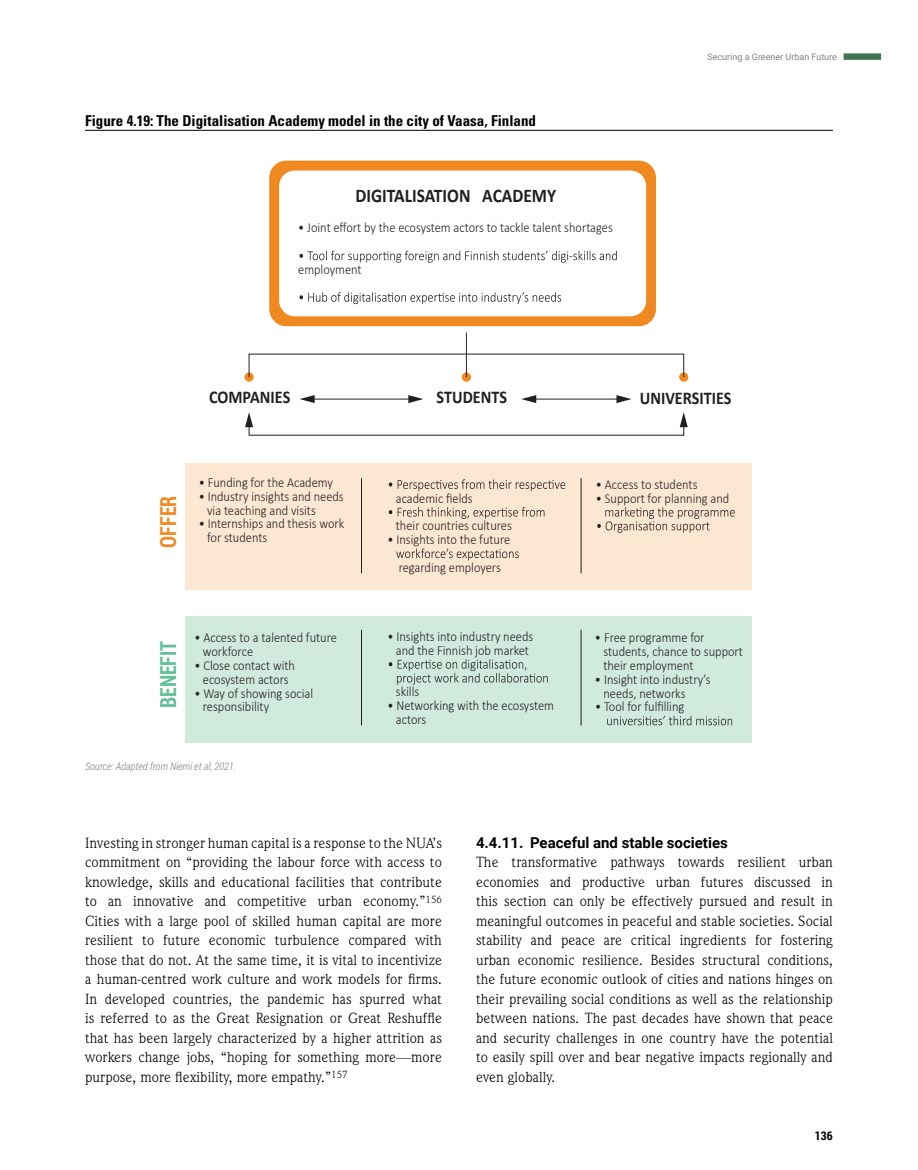
<style>
.page{position:relative;width:918px;height:1170px;background:#fff}
.page>*{position:absolute;margin:0;border:0;box-sizing:border-box;transform-origin:0 0}
.t1{font:700 condensed 22.05px "Roboto";color:#60c097;scale:.9 1}
.t2{font:700 condensed 22.05px "Roboto";color:#f18921;scale:.9 1}
.t3{font:700 19.35px "Calibri";color:#231f20;scale:.9 1}
.t4{font:700 18px "Calibri";color:#231f20;scale:.9 1}
.t5{font:15px/19.5px "Weidemann IT Cby BT";color:#000;text-align:justify}
.t6{font:700 condensed 15px "Univers LT Std";color:#000}
.t7{font:700 15px "Roboto";color:#000}
.t8{font:300 13.8px/13.8px "Calibri";color:#231f20;scale:.9 1}
.t9{font:700 12px "Roboto Condensed";color:#000}
.t10{font:italic 300 10.5px "Roboto Condensed";color:#808285}
.t11{font:9px "Roboto";color:#808285}
</style>
<div class="page">
<div style="left:844px;top:53px;width:37px;height:7px;background:#427552"></div>
<hr style="left:85px;top:130px;width:748px;height:1px;background:#000">
<div style="left:185px;top:463px;width:566px;height:126px;background:#fbe7d2"></div>
<svg style="left:597px;top:507px;width:138px;height:25px"></svg>
<svg style="left:389px;top:479px;width:176px;height:12px"></svg>
<svg style="left:389px;top:507px;width:156px;height:12px"></svg>
<svg style="left:396px;top:548px;width:123px;height:12px"></svg>
<hr style="left:361px;top:478px;width:1px;height:95px;background:#231f20">
<hr style="left:581px;top:478px;width:1px;height:95px;background:#231f20">
<div style="left:185px;top:616px;width:566px;height:126px;background:#d0eade"></div>
<hr style="left:361px;top:629px;width:1px;height:96px;background:#231f20">
<hr style="left:581px;top:629px;width:1px;height:96px;background:#231f20">
<svg style="left:607px;top:715px;width:125px;height:10px"></svg>
<svg style="left:389px;top:659px;width:159px;height:25px"></svg>
<svg style="left:244px;top:372px;width:10px;height:9px"></svg>
<svg style="left:462px;top:372px;width:9px;height:9px"></svg>
<svg style="left:679px;top:372px;width:9px;height:9px"></svg>
<div style="left:269px;top:161px;width:387px;height:165px;background:#f18921;border-radius:17px"></div>
<div style="left:279px;top:170px;width:367px;height:146px;background:#fff;border-radius:16px"></div>
<svg style="left:300px;top:251px;width:317px;height:11px"></svg>
<svg style="left:300px;top:292px;width:261px;height:12px"></svg>
<hr style="left:466px;top:332px;width:1px;height:45px;background:#231f20">
<svg style="left:680px;top:412px;width:8px;height:15px"></svg>
<svg style="left:245px;top:412px;width:8px;height:15px"></svg>
<hr style="left:534px;top:399px;width:85px;height:1px;background:#231f20">
<svg style="left:521px;top:395px;width:15px;height:8px"></svg>
<svg style="left:616px;top:395px;width:15px;height:8px"></svg>
<hr style="left:312px;top:399px;width:99px;height:1px;background:#231f20">
<svg style="left:300px;top:395px;width:15px;height:8px"></svg>
<svg style="left:408px;top:395px;width:15px;height:8px"></svg>
<p class="t6" style="left:85px;top:111px;width:453px">Figure 4.19: The Digitalisation Academy model in the city of Vaasa, Finland</p>
<p class="t3" style="left:356px;top:184px;width:224px">DIGITALISATION ACADEMY</p>
<p class="t8" style="left:298px;top:221px;width:351px">• Joint effort by the ecosystem actors to tackle talent shortages</p>
<p class="t8" style="left:298px;top:262px;width:72px">employment</p>
<p class="t11" style="left:707px;top:51px;width:131px">Securing a Greener Urban Future</p>
<p class="t4" style="left:209px;top:386px;width:92px">COMPANIES</p>
<p class="t4" style="left:437px;top:386px;width:80px">STUDENTS</p>
<p class="t4" style="left:640px;top:387px;width:103px">UNIVERSITIES</p>
<h1 class="t2" style="left:153px;top:547px;width:59px;rotate:-90deg">OFFER</h1>
<p class="t8" style="left:199px;top:475px;width:151px">• Funding for the Academy</p>
<p class="t8" style="left:207px;top:489px;width:153px;text-indent:-8px">• Industry insights and needs via teaching and visits</p>
<p class="t8" style="left:207px;top:516px;width:154px;text-indent:-8px">• Internships and thesis work for students</p>
<h1 class="t1" style="left:153px;top:708px;width:76px;rotate:-90deg">BENEFIT</h1>
<p class="t8" style="left:203px;top:630px;width:151px;text-indent:-8px">• Access to a talented future workforce</p>
<p class="t8" style="left:194px;top:658px;width:113px;text-align:center">• Close contact with ecosystem actors</p>
<p class="t8" style="left:203px;top:686px;width:124px;text-indent:-8px">• Way of showing social responsibility</p>
<p class="t10" style="left:85px;top:758px;width:152px">Source: Adapted from Niemi et al, 2021.</p>
<p class="t8" style="left:396px;top:484px;width:130px;line-height:27.6px">academic fields<br>their countries cultures</p>
<p class="t8" style="left:387px;top:525px;width:138px;line-height:27.6px;text-align:center">• Insights into the future regarding employers</p>
<p class="t8" style="left:387px;top:629px;width:164px;text-align:center">• Insights into industry needs and the Finnish job market</p>
<p class="t8" style="left:396px;top:684px;width:27px">skills</p>
<p class="t8" style="left:396px;top:698px;width:177px;text-indent:-8px">• Networking with the ecosystem actors</p>
<p class="t8" style="left:596px;top:477px;width:114px">• Access to students</p>
<p class="t8" style="left:596px;top:491px;width:150px">• Support for planning and</p>
<p class="t8" style="left:603px;top:630px;width:157px;text-indent:-8px">• Free programme for students, chance to support their employment</p>
<p class="t8" style="left:603px;top:672px;width:121px;text-indent:-8px">• Insight into industry’s needs, networks</p>
<p class="t8" style="left:595px;top:699px;width:101px">• Tool for fulfilling</p>
<p class="t5" style="left:85px;top:832px;width:358px">Investing in stronger human capital is a response to the NUA’s commitment on “providing the labour force with access to knowledge, skills and educational facilities that contribute to an innovative and competitive urban economy.”<sup>156<br></sup>Cities with a large pool of skilled human capital are more resilient to future economic turbulence compared with those that do not. At the same time, it is vital to incentivize a human-centred work culture and work models for firms.<br>In developed countries, the pandemic has spurred what is referred to as the Great Resignation or Great Reshuffle that has been largely characterized by a higher attrition as workers change jobs, “hoping for something more—more purpose, more flexibility, more empathy.”<sup>157</sup></p>
<p class="t7" style="left:476px;top:831px;width:253px">4.4.11. Peaceful and stable societies</p>
<p class="t5" style="left:476px;top:852px;width:358px">The transformative pathways towards resilient urban economies and productive urban futures discussed in this section can only be effectively pursued and result in meaningful outcomes in peaceful and stable societies. Social stability and peace are critical ingredients for fostering urban economic resilience. Besides structural conditions, the future economic outlook of cities and nations hinges on their prevailing social conditions as well as the relationship between nations. The past decades have shown that peace and security challenges in one country have the potential to easily spill over and bear negative impacts regionally and even globally.</p>
<p class="t9" style="left:815px;top:1126px;width:20px">136</p>
</div>
